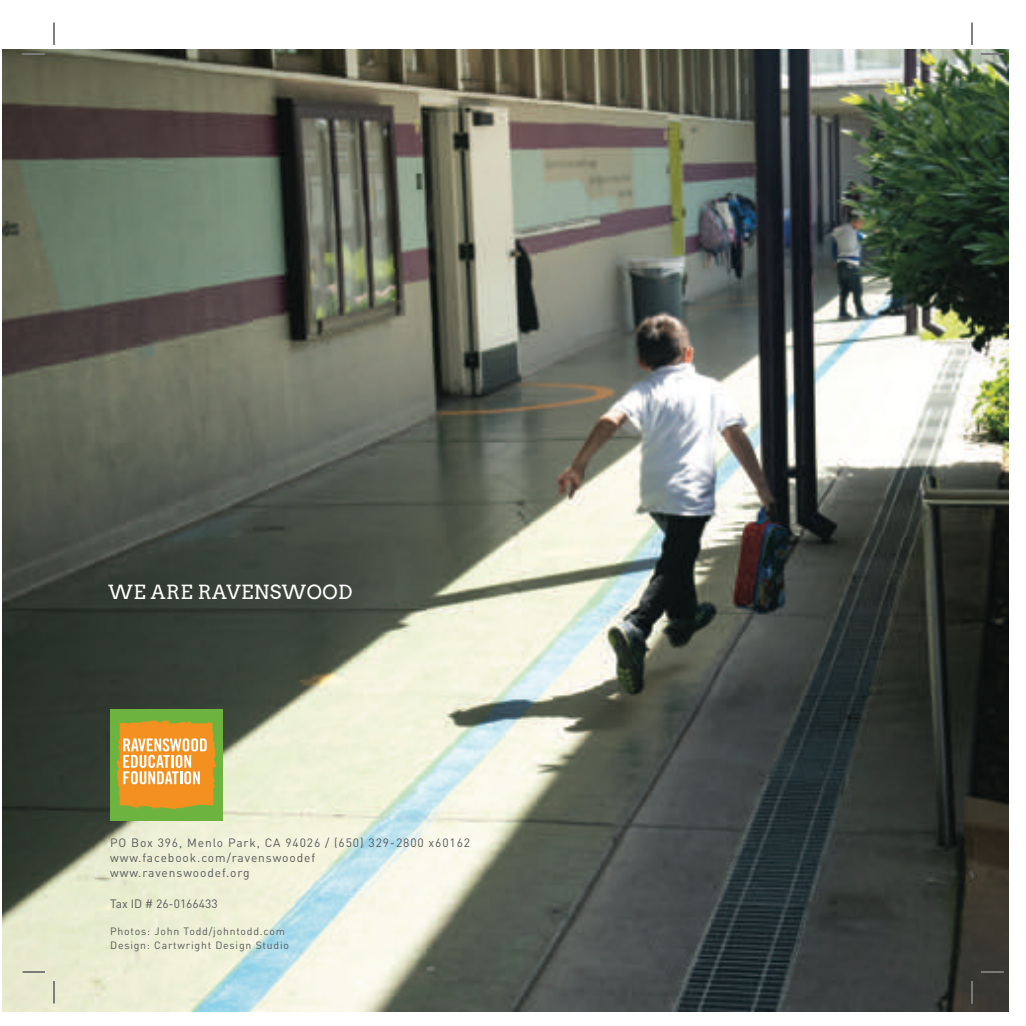
<style>
.page{position:relative;width:1026px;height:1026px;background:#fff}
.page>*{position:absolute;margin:0;border:0;box-sizing:border-box;transform-origin:0 0}
.t1{font:19.5px "Arvo";letter-spacing:.025em;color:#fff}
.t2{font:12px/15px "DIN";letter-spacing:.075em;color:#57585a}
.t3{font:12px "DIN";color:#57585a}
.t4{font:10.5px/13.5px "DIN";letter-spacing:.075em;color:#57585a}
</style>
<div class="page">
<img style="left:2px;top:49px;width:1007px;height:963px">
<div style="left:110px;top:709px;width:112px;height:112px;background:#6cb43f"></div>
<svg style="left:117px;top:720px;width:99px;height:89px;background:#e9a74b"></svg>
<hr style="left:22px;top:53px;width:23px;height:2px;background:#fff">
<hr style="left:981px;top:53px;width:23px;height:2px;background:#fff">
<hr style="left:22px;top:971px;width:23px;height:2px;background:#fff">
<hr style="left:981px;top:971px;width:23px;height:2px;background:#fff">
<hr style="left:53px;top:981px;width:2px;height:23px;background:#fff">
<hr style="left:971px;top:981px;width:2px;height:23px;background:#fff">
<svg style="left:22px;top:54px;width:23px;height:1px"></svg>
<svg style="left:981px;top:54px;width:23px;height:1px"></svg>
<svg style="left:22px;top:972px;width:23px;height:1px"></svg>
<svg style="left:981px;top:972px;width:23px;height:1px"></svg>
<svg style="left:54px;top:22px;width:1px;height:23px"></svg>
<svg style="left:54px;top:981px;width:1px;height:23px"></svg>
<svg style="left:972px;top:22px;width:1px;height:23px"></svg>
<svg style="left:972px;top:981px;width:1px;height:23px"></svg>
<h1 class="t1" style="left:109px;top:580px;width:245px">WE ARE RAVENSWOOD</h1>
<p class="t2" style="left:110px;top:835px;width:361px">PO Box 396, Menlo Park, CA 94026 / (650) 329-2800 x60162 www.facebook.com/ravenswoodef<br>www.ravenswoodef.org</p>
<p class="t3" style="left:110px;top:896px;width:109px">Tax ID # 26-0166433</p>
<p class="t4" style="left:110px;top:925px;width:180px">Photos: John Todd/johntodd.com<br>Design: Cartwright Design Studio</p>
</div>
